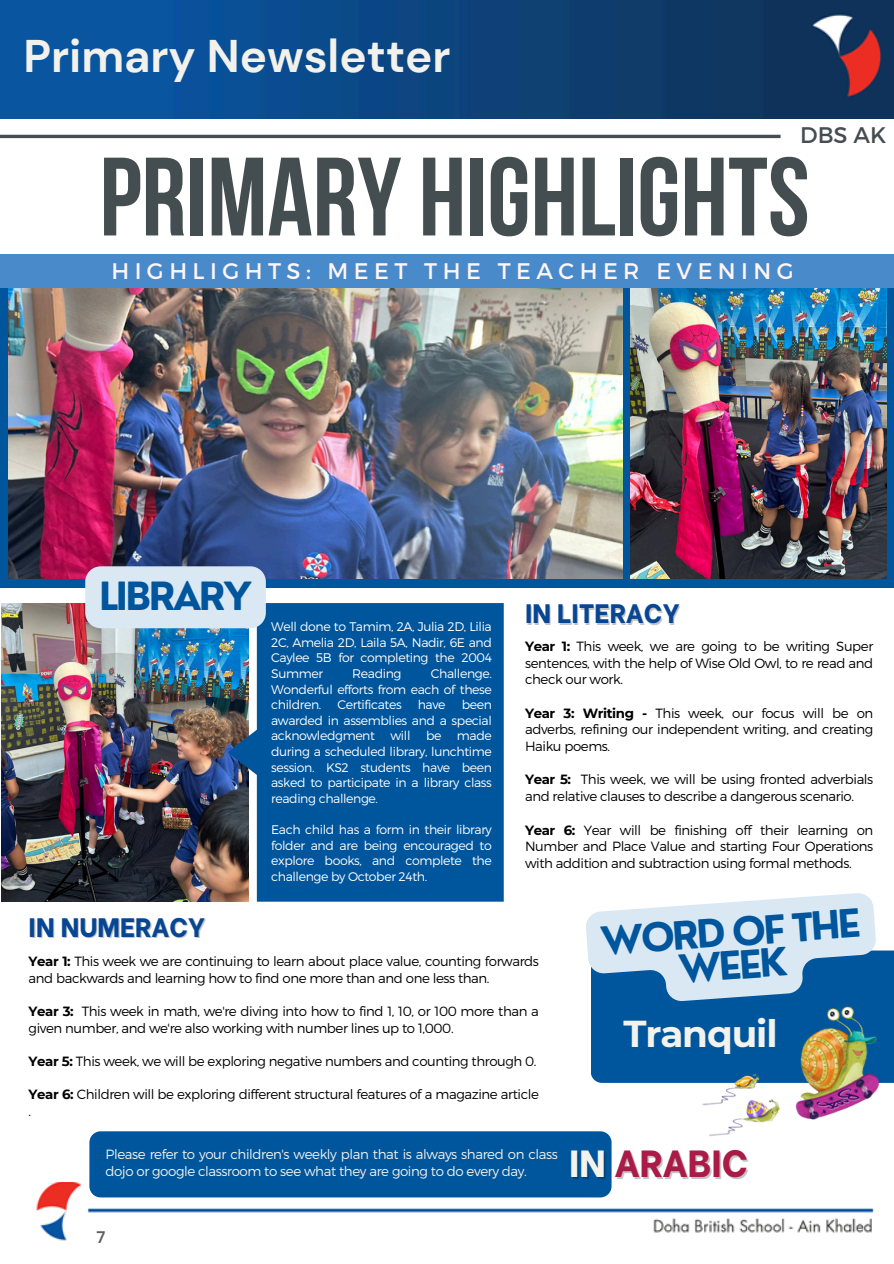
<style>
.page{position:relative;width:894px;height:1264px;background:#fff}
.page>*{position:absolute;margin:0;border:0;box-sizing:border-box;transform-origin:0 0}
.t1{font:111.15px "Bebas Neue Cyrillic";color:#444d50}
.t2{font:700 45.6px "DM Sans";color:#f2f1eb}
.t3{font:700 37.95px/33.2px "Nourd";letter-spacing:-.07em;color:#00569d;text-align:center}
.t4{font:800 37.65px "Be Vietnam";color:#aa1b47}
.t5{font:700 37.35px "Montserrat";letter-spacing:-.03em;color:#f3f2ed}
.t6{font:800 26.7px "Be Vietnam";color:#074693}
.t7{font:22.5px "Montserrat";letter-spacing:.245em;color:#fff5f5}
.t8{font:22.5px "Montserrat";color:#464d50}
.t9{font:700 16.8px "DM Sans";color:#616161}
.t10{font:300 13.35px/16.6px "Montserrat";letter-spacing:-.03em;color:#000}
.t11{font:300 13.35px/16.6px "Montserrat";letter-spacing:-.03em;color:#f3f2ed}
.t12{font:300 12.45px/15.6px "Montserrat";letter-spacing:-.03em;color:#fff;text-align:justify}
.s1{font-weight:700}
.s2{color:rgb(0 0 0/.23)}
</style>
<div class="page">
<img style="left:0;top:0;width:893px;height:119px">
<img style="left:36px;top:1181px;width:838px;height:60px">
<div style="left:0;top:271px;width:893px;height:316px;background:#00569d"></div>
<hr style="left:0;top:135px;width:780px;height:3px;background:#454d50">
<div style="left:0;top:254px;width:893px;height:33px;background:#498acb"></div>
<img style="left:9px;top:288px;width:613px;height:291px">
<img style="left:630px;top:288px;width:256px;height:291px">
<img style="left:1px;top:603px;width:226px;height:298px">
<svg style="left:227px;top:603px;width:276px;height:298px;fill:#00569d"></svg>
<div style="left:89px;top:1131px;width:522px;height:66px;background:#00569d"></div>
<img style="left:680px;top:1082px;width:213px;height:54px">
<div style="left:85px;top:566px;width:181px;height:62px;background:#dae8f3"></div>
<svg style="left:586px;top:893px;width:307px;height:189px"></svg>
<p class="t2" style="left:23px;top:27px;width:428px">Primary Newsletter</p>
<p class="t8" style="left:800px;top:121px;width:87px">DBS AK</p>
<h2 class="t1" style="left:100px;top:152px;width:711px">PRIMARY HIGHLIGHTS</h2>
<p class="t7" style="left:111px;top:256px;width:683px">HIGHLIGHTS: MEET THE TEACHER EVENING</p>
<h3 class="t3" style="left:99px;top:579px;width:154px">LIBRARY</h3>
<p class="t12" style="left:271px;top:618px;width:222px">Well done to Tamim, 2A, Julia 2D, Lilia 2C, Amelia 2D, Laila 5A, Nadir, 6E and Caylee 5B for completing the 2004<br>Summer</p>
<p class="t12" style="left:271px;top:665px;width:222px;text-indent:159px">Challenge.<br>Wonderful efforts from each of these children.</p>
<p class="t12" style="left:352px;top:665px;width:51px">Reading</p>
<p class="t12" style="left:337px;top:696px;width:66px">Certificates</p>
<p class="t12" style="left:417px;top:696px;width:29px">have</p>
<p class="t12" style="left:271px;top:696px;width:222px;text-indent:190px">been awarded in assemblies and a special acknowledgment will be made during a scheduled library, lunchtime session. KS2 students have been asked to participate in a library class reading challenge.</p>
<p class="t12" style="left:271px;top:821px;width:222px">Each child has a form in their library folder and are being encouraged to explore books, and complete the challenge by October 24th.</p>
<p class="t6" style="left:525px;top:591px;width:156px">IN LITERACY</p>
<h5 class="t10" style="left:525px;top:637px;width:349px;text-align:justify"><span class="s1">Year 1:</span> This week, we are going to be writing Super sentences, with the help of Wise Old Owl, to re read and check our work.</h5>
<h4 class="t10" style="left:525px;top:704px;width:349px;text-align:justify"><span class="s1">Year 3: Writing -</span> This week, our focus will be on adverbs, refining our independent writing, and creating Haiku poems.</h4>
<p class="t10" style="left:525px;top:770px;width:349px"><span class="s1">Year 5:</span> This week, we will be using fronted adverbials and relative clauses to describe a dangerous scenario.</p>
<p class="t10" style="left:525px;top:820px;width:349px;text-align:justify"><span class="s1">Year 6:</span> Year will be finishing off their learning on Number and Place Value and starting Four Operations with addition and subtraction using formal methods.</p>
<p class="t6" style="left:29px;top:905px;width:178px">IN NUMERACY</p>
<p class="t10" style="left:29px;top:952px;width:511px"><span class="s1">Year 1:</span> This week we are continuing to learn about place value, counting forwards and backwards and learning how to find one more than and one less than.</p>
<p class="t10" style="left:29px;top:1002px;width:511px"><span class="s1">Year 3:</span> This week in math, we're diving into how to find 1, 10, or 100 more than a</p>
<h3 class="t10" style="left:29px;top:1018px;width:426px">given number, and we're also working with number lines up to 1,000.</h3>
<h3 class="t10" style="left:29px;top:1052px;width:509px"><span class="s1">Year 5:</span> This week, we will be exploring negative numbers and counting through 0.</h3>
<h5 class="t10" style="left:29px;top:1085px;width:511px"><span class="s1">Year 6:</span> Children will be exploring different structural features of a magazine article .</h5>
<p class="t11" style="left:106px;top:1145px;width:453px">Please refer to your children's weekly plan that is always shared on class dojo or google classroom to see what they are going to do every day.</p>
<h3 class="t3" style="left:599px;top:924px;width:262px;rotate:-4deg">WORD OF THE<br>WEEK</h3>
<h3 class="t5" style="left:623px;top:1010px;width:156px">Tranquil</h3>
<p class="t4" style="left:570px;top:1131px;width:179px"><span class="s2">IN</span> ARABIC</p>
<p class="t9" style="left:96px;top:1226px;width:10px">7</p>
</div>
